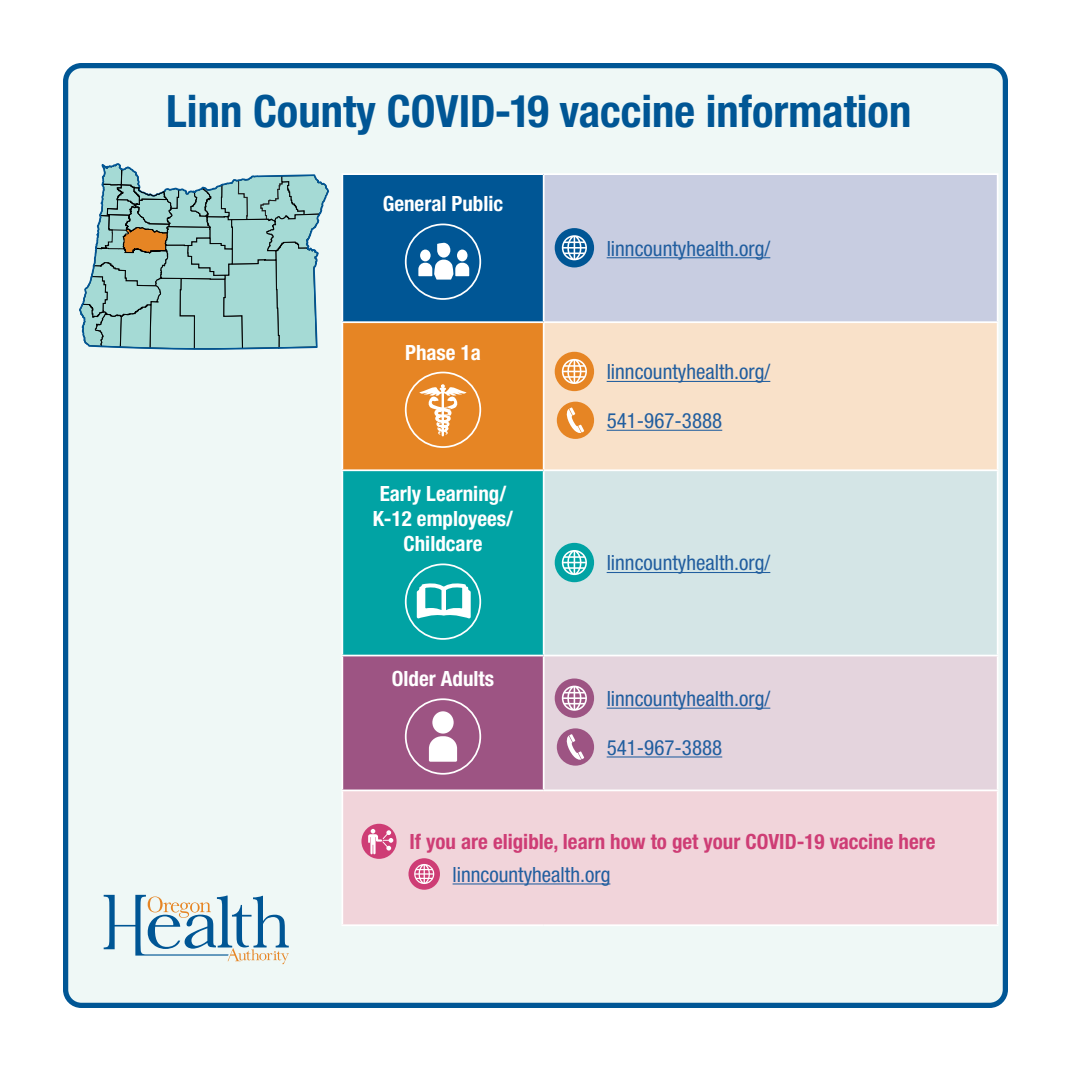
<style>
.page{position:relative;width:1071px;height:1071px;background:#fff}
.page>*{position:absolute;margin:0;border:0;box-sizing:border-box;transform-origin:0 0}
.t1{font:700 condensed 44.62px "Helvetica Neue LT Std";color:#005695}
.t2{font:condensed 21px "Helvetica Neue LT Std";color:#215e9f}
.t3{font:700 condensed 21px/25.2px "Helvetica Neue LT Std";color:#fff;text-align:center}
.t4{font:700 condensed 21px "Helvetica Neue LT Std";color:#ce3d75}
</style>
<div class="page">
<div style="left:66px;top:66px;width:939px;height:939px;background:#eff8f6;border-radius:16px"></div>
<div style="left:63px;top:63px;width:945px;height:945px;border:5px solid #005695;border-radius:16px"></div>
<svg style="left:104px;top:895px;width:185px;height:69px"></svg>
<div style="left:342px;top:174px;width:202px;height:148px;background:#005695"></div>
<div style="left:544px;top:174px;width:454px;height:148px;background:#c8cde1"></div>
<div style="left:342px;top:322px;width:202px;height:148px;background:#e68524"></div>
<div style="left:544px;top:322px;width:454px;height:148px;background:#f9e1c9"></div>
<div style="left:342px;top:470px;width:202px;height:186px;background:#01a3a4"></div>
<div style="left:544px;top:470px;width:454px;height:186px;background:#d4e5e6"></div>
<div style="left:342px;top:656px;width:202px;height:134px;background:#9d5483"></div>
<div style="left:544px;top:656px;width:454px;height:134px;background:#e4d4dd"></div>
<div style="left:342px;top:790px;width:656px;height:135px;background:#f1d4da"></div>
<hr style="left:341px;top:173px;width:203px;height:2px;background:#fff">
<hr style="left:341px;top:175px;width:2px;height:146px;background:#fff">
<hr style="left:544px;top:173px;width:455px;height:2px;background:#fff">
<hr style="left:543px;top:175px;width:2px;height:146px;background:#fff">
<hr style="left:997px;top:175px;width:2px;height:146px;background:#fff">
<hr style="left:341px;top:321px;width:203px;height:2px;background:#fff">
<hr style="left:341px;top:323px;width:2px;height:146px;background:#fff">
<hr style="left:544px;top:321px;width:455px;height:2px;background:#fff">
<hr style="left:543px;top:323px;width:2px;height:146px;background:#fff">
<hr style="left:997px;top:323px;width:2px;height:146px;background:#fff">
<hr style="left:341px;top:469px;width:203px;height:2px;background:#fff">
<hr style="left:341px;top:471px;width:2px;height:184px;background:#fff">
<hr style="left:544px;top:469px;width:455px;height:2px;background:#fff">
<hr style="left:543px;top:471px;width:2px;height:184px;background:#fff">
<hr style="left:997px;top:471px;width:2px;height:184px;background:#fff">
<hr style="left:341px;top:655px;width:203px;height:1px;background:#fff">
<hr style="left:341px;top:656px;width:2px;height:134px;background:#fff">
<hr style="left:544px;top:655px;width:455px;height:1px;background:#fff">
<hr style="left:543px;top:656px;width:2px;height:134px;background:#fff">
<hr style="left:997px;top:656px;width:2px;height:134px;background:#fff">
<hr style="left:341px;top:790px;width:203px;height:1px;background:#fff">
<hr style="left:341px;top:791px;width:2px;height:133px;background:#fff">
<hr style="left:544px;top:790px;width:455px;height:1px;background:#fff">
<hr style="left:997px;top:791px;width:2px;height:133px;background:#fff">
<hr style="left:341px;top:924px;width:203px;height:2px;background:#fff">
<hr style="left:544px;top:924px;width:455px;height:2px;background:#fff">
<div style="left:405px;top:224px;width:76px;height:76px;border:2px solid #fff;border-radius:50%"></div>
<svg style="left:418px;top:243px;width:51px;height:37px"></svg>
<hr style="left:607px;top:257px;width:163px;height:1px;background:#215e9f">
<div style="left:405px;top:372px;width:76px;height:76px;border:2px solid #fff;border-radius:50%"></div>
<svg style="left:419px;top:384px;width:48px;height:52px"></svg>
<hr style="left:607px;top:381px;width:163px;height:1px;background:#215e9f">
<hr style="left:607px;top:430px;width:115px;height:1px;background:#215e9f">
<div style="left:405px;top:564px;width:76px;height:76px;border:2px solid #fff;border-radius:50%"></div>
<svg style="left:416px;top:583px;width:55px;height:36px"></svg>
<hr style="left:607px;top:572px;width:163px;height:1px;background:#215e9f">
<div style="left:405px;top:698px;width:76px;height:77px;border:2px solid #fff;border-radius:50%"></div>
<div style="left:432px;top:711px;width:22px;height:23px;background:#fff;border-radius:50%"></div>
<svg style="left:429px;top:736px;width:28px;height:26px"></svg>
<hr style="left:607px;top:708px;width:163px;height:1px;background:#215e9f">
<hr style="left:607px;top:756px;width:115px;height:2px;background:#215e9f">
<hr style="left:453px;top:883px;width:157px;height:1px;background:#215e9f">
<div style="left:555px;top:228px;width:39px;height:39px;background:#005695;border-radius:50%"></div>
<svg style="left:562px;top:235px;width:25px;height:25px"></svg>
<div style="left:555px;top:352px;width:39px;height:39px;background:#e68524;border-radius:50%"></div>
<svg style="left:562px;top:359px;width:25px;height:25px"></svg>
<div style="left:557px;top:402px;width:37px;height:37px;background:#e68524;border-radius:50%"></div>
<svg style="left:566px;top:407px;width:18px;height:26px"></svg>
<div style="left:555px;top:543px;width:39px;height:39px;background:#01a3a4;border-radius:50%"></div>
<svg style="left:562px;top:550px;width:25px;height:25px"></svg>
<div style="left:555px;top:679px;width:39px;height:39px;background:#9d5483;border-radius:50%"></div>
<svg style="left:562px;top:686px;width:25px;height:25px"></svg>
<div style="left:557px;top:728px;width:37px;height:38px;background:#9d5483;border-radius:50%"></div>
<svg style="left:566px;top:734px;width:18px;height:26px"></svg>
<div style="left:361px;top:824px;width:36px;height:35px;background:#ce3d75;border-radius:50%"></div>
<svg style="left:368px;top:829px;width:25px;height:25px"></svg>
<div style="left:408px;top:858px;width:32px;height:32px;background:#ce3d75;border-radius:50%"></div>
<svg style="left:414px;top:864px;width:20px;height:20px"></svg>
<svg style="left:80px;top:164px;width:248px;height:186px"></svg>
<h1 class="t1" style="left:166px;top:84px;width:747px">Linn County COVID-19 vaccine information</h1>
<p class="t3" style="left:383px;top:191px;width:122px">General Public</p>
<p class="t3" style="left:405px;top:339px;width:77px">Phase 1a</p>
<p class="t3" style="left:373px;top:481px;width:142px">Early Learning/<br>K-12 employees/<br>Childcare</p>
<p class="t3" style="left:392px;top:666px;width:104px">Older Adults</p>
<p class="t2" style="left:607px;top:236px;width:165px">linncountyhealth.org/</p>
<p class="t2" style="left:607px;top:360px;width:165px">linncountyhealth.org/</p>
<p class="t2" style="left:607px;top:409px;width:117px">541-967-3888</p>
<p class="t2" style="left:607px;top:551px;width:165px">linncountyhealth.org/</p>
<p class="t2" style="left:607px;top:686px;width:165px">linncountyhealth.org/</p>
<p class="t2" style="left:607px;top:735px;width:117px">541-967-3888</p>
<p class="t4" style="left:410px;top:829px;width:528px">If you are eligible, learn how to get your COVID-19 vaccine here</p>
<p class="t2" style="left:453px;top:862px;width:159px">linncountyhealth.org</p>
</div>
